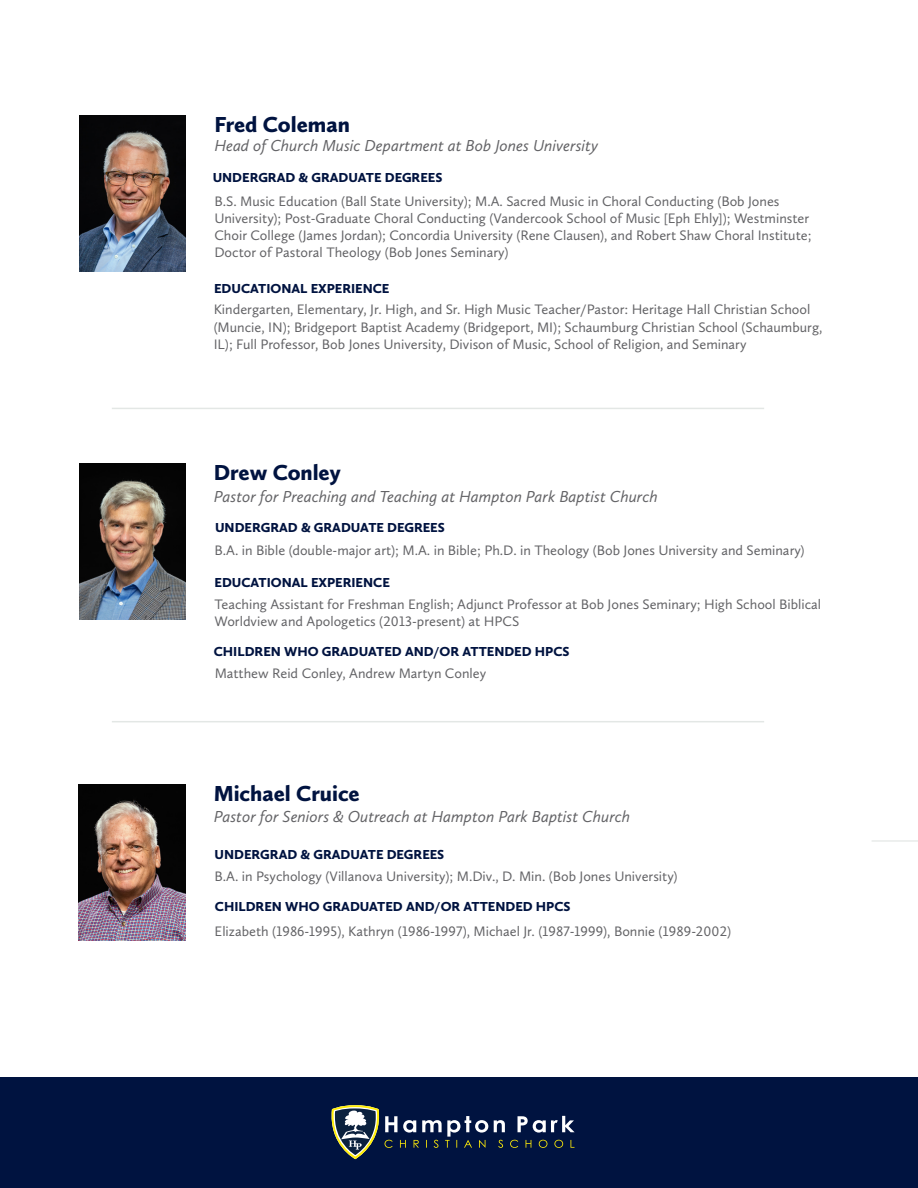
<style>
.page{position:relative;width:918px;height:1188px;background:#fff}
.page>*{position:absolute;margin:0;border:0;box-sizing:border-box;transform-origin:0 0}
.t1{font:900 22.5px "Calluna Sans";color:#001340}
.t2{font:italic 16.5px "Calluna Sans";color:#636366}
.t3{font:14.25px/17.1px "Calluna Sans";color:#636366}
.t4{font:900 13.5px "Calluna Sans";color:#001340}
</style>
<div class="page">
<img style="left:79px;top:115px;width:107px;height:156px">
<img style="left:80px;top:464px;width:106px;height:156px">
<img style="left:79px;top:785px;width:106px;height:156px">
<hr style="left:872px;top:840px;width:46px;height:2px;background:#acb7b3">
<hr style="left:112px;top:408px;width:652px;height:1px;background:#acb7b3">
<hr style="left:112px;top:721px;width:652px;height:1px;background:#acb7b3">
<div style="left:0;top:1078px;width:918px;height:110px;background:#001340"></div>
<svg style="left:331px;top:1105px;width:244px;height:54px"></svg>
<p class="t1" style="left:214px;top:110px;width:137px">Fred Coleman</p>
<p class="t2" style="left:214px;top:136px;width:385px">Head of Church Music Department at Bob Jones University</p>
<p class="t4" style="left:213px;top:169px;width:231px">UNDERGRAD &amp; GRADUATE DEGREES</p>
<p class="t3" style="left:214px;top:192px;width:599px">B.S. Music Education (Ball State University); M.A. Sacred Music in Choral Conducting (Bob Jones University); Post-Graduate Choral Conducting (Vandercook School of Music [Eph Ehly]); Westminster Choir College (James Jordan); Concordia University (Rene Clausen), and Robert Shaw Choral Institute; Doctor of Pastoral Theology (Bob Jones Seminary)</p>
<p class="t4" style="left:214px;top:280px;width:177px">EDUCATIONAL EXPERIENCE</p>
<p class="t3" style="left:214px;top:301px;width:610px">Kindergarten, Elementary, Jr. High, and Sr. High Music Teacher/Pastor: Heritage Hall Christian School (Muncie, IN); Bridgeport Baptist Academy (Bridgeport, MI); Schaumburg Christian School (Schaumburg,<br>IL); Full Professor, Bob Jones University, Divison of Music, School of Religion, and Seminary</p>
<p class="t1" style="left:214px;top:459px;width:128px">Drew Conley</p>
<p class="t2" style="left:214px;top:487px;width:446px">Pastor for Preaching and Teaching at Hampton Park Baptist Church</p>
<p class="t3" style="left:214px;top:542px;width:592px">B.A. in Bible (double-major art); M.A. in Bible; Ph.D. in Theology (Bob Jones University and Seminary)</p>
<p class="t3" style="left:214px;top:595px;width:608px">Teaching Assistant for Freshman English; Adjunct Professor at Bob Jones Seminary; High School Biblical<br>Worldview and Apologetics (2013-present) at HPCS</p>
<p class="t4" style="left:215px;top:519px;width:231px">UNDERGRAD &amp; GRADUATE DEGREES</p>
<p class="t4" style="left:215px;top:574px;width:177px">EDUCATIONAL EXPERIENCE</p>
<p class="t4" style="left:214px;top:643px;width:357px">CHILDREN WHO GRADUATED AND/OR ATTENDED HPCS</p>
<p class="t3" style="left:215px;top:665px;width:273px">Matthew Reid Conley, Andrew Martyn Conley</p>
<p class="t1" style="left:214px;top:780px;width:147px">Michael Cruice</p>
<p class="t2" style="left:214px;top:807px;width:418px">Pastor for Seniors &amp; Outreach at Hampton Park Baptist Church</p>
<p class="t4" style="left:215px;top:846px;width:231px">UNDERGRAD &amp; GRADUATE DEGREES</p>
<p class="t3" style="left:214px;top:868px;width:465px">B.A. in Psychology (Villanova University); M.Div., D. Min. (Bob Jones University)</p>
<p class="t4" style="left:215px;top:898px;width:357px">CHILDREN WHO GRADUATED AND/OR ATTENDED HPCS</p>
<p class="t3" style="left:215px;top:923px;width:518px">Elizabeth (1986-1995), Kathryn (1986-1997), Michael Jr. (1987-1999), Bonnie (1989-2002)</p>
</div>
